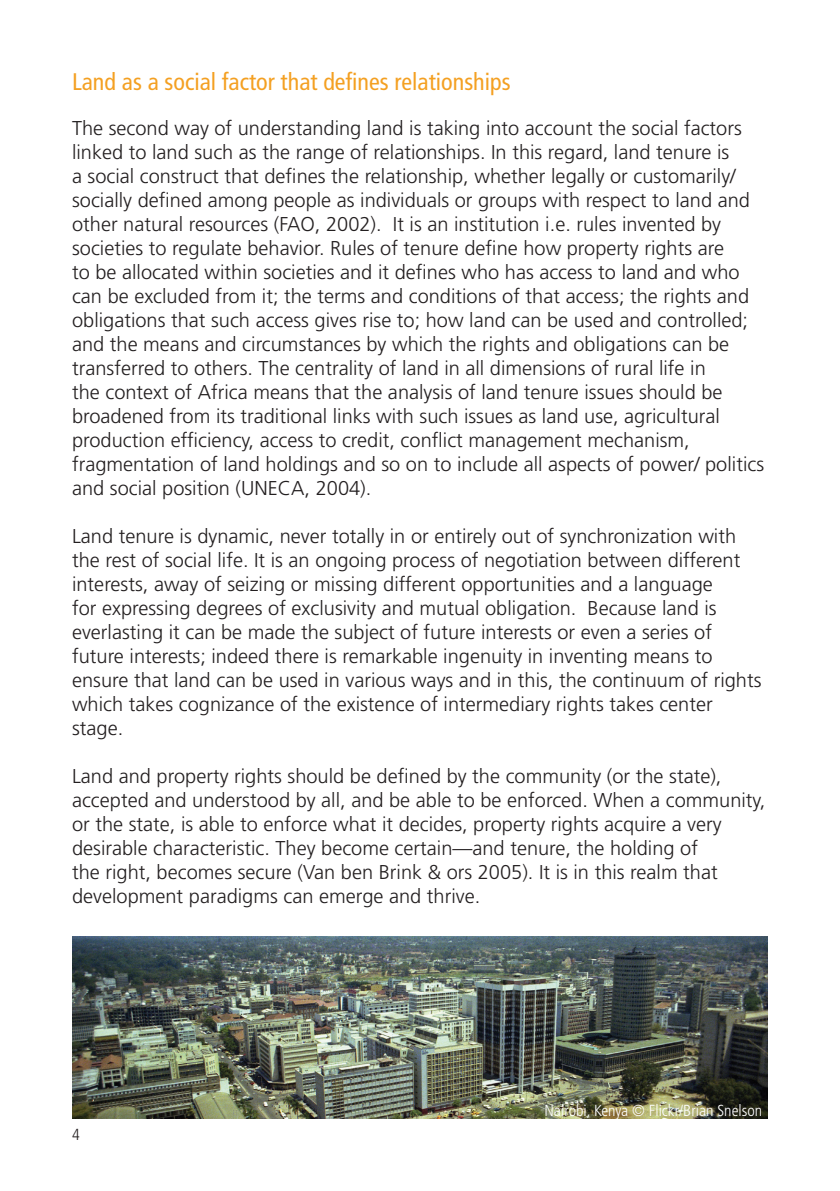
<style>
.page{position:relative;width:840px;height:1191px;background:#fff}
.page>*{position:absolute;margin:0;border:0;box-sizing:border-box;transform-origin:0 0}
.t1{font:condensed 24px "Frutiger LT Std";color:#f4a022}
.t2{font:300 20px/24px "Frutiger LT Std";color:#231f20}
.t3{font:300 condensed 16px "Frutiger LT Std";color:#fff}
.t4{font:300 condensed 16px "Frutiger LT Std";color:#231f20}
</style>
<div class="page">
<img style="left:72px;top:936px;width:695px;height:183px">
<p class="t1" style="left:72px;top:68px;width:440px">Land as a social factor that defines relationships</p>
<p class="t2" style="left:72px;top:116px;width:693px">The second way of understanding land is taking into account the social factors linked to land such as the range of relationships. In this regard, land tenure is<br>a social construct that defines the relationship, whether legally or customarily/ socially defined among people as individuals or groups with respect to land and other natural resources (FAO, 2002). It is an institution i.e. rules invented by societies to regulate behavior. Rules of tenure define how property rights are<br>to be allocated within societies and it defines who has access to land and who can be excluded from it; the terms and conditions of that access; the rights and obligations that such access gives rise to; how land can be used and controlled; and the means and circumstances by which the rights and obligations can be transferred to others. The centrality of land in all dimensions of rural life in<br>the context of Africa means that the analysis of land tenure issues should be broadened from its traditional links with such issues as land use, agricultural production efficiency, access to credit, conflict management mechanism, fragmentation of land holdings and so on to include all aspects of power/ politics and social position (UNECA, 2004).</p>
<p class="t2" style="left:72px;top:524px;width:690px">Land tenure is dynamic, never totally in or entirely out of synchronization with the rest of social life. It is an ongoing process of negotiation between different interests, away of seizing or missing different opportunities and a language<br>for expressing degrees of exclusivity and mutual obligation. Because land is everlasting it can be made the subject of future interests or even a series of future interests; indeed there is remarkable ingenuity in inventing means to ensure that land can be used in various ways and in this, the continuum of rights which takes cognizance of the existence of intermediary rights takes center stage.</p>
<p class="t2" style="left:72px;top:764px;width:694px">Land and property rights should be defined by the community (or the state), accepted and understood by all, and be able to be enforced. When a community, or the state, is able to enforce what it decides, property rights acquire a very desirable characteristic. They become certain—and tenure, the holding of<br>the right, becomes secure (Van ben Brink &amp; ors 2005). It is in this realm that development paradigms can emerge and thrive.</p>
<p class="t4" style="left:72px;top:1125px;width:9px">4</p>
<p class="t3" style="left:544px;top:1101px;width:219px">Nairobi, Kenya © Flickr/Brian Snelson</p>
</div>
